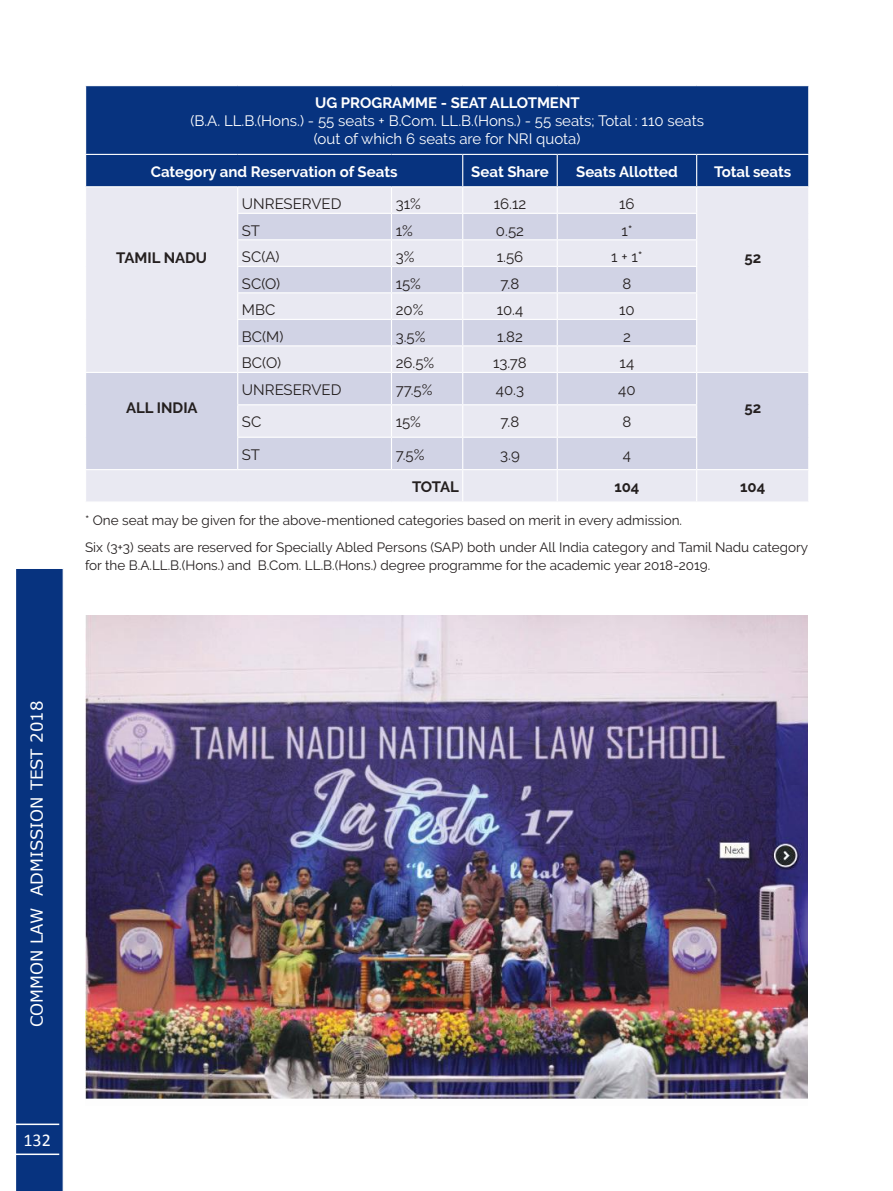
<style>
.page{position:relative;width:893px;height:1191px;background:#fff}
.page>*{position:absolute;margin:0;border:0;box-sizing:border-box;transform-origin:0 0}
.t1{font:18px "Calibri";color:#fff}
.t2{font:16.5px "MS Reference Sans Serif";color:#fff}
.t3{font:15px "Raleway";color:#241f1f}
.t4{font:15px/18px "Raleway";color:#fff;text-align:center}
.t5{font:700 15px "Raleway";color:#fff}
.t6{font:700 15px "Raleway";color:#241f1f}
.t7{font:13.5px/26.5px "Raleway";color:#241f1f}
</style>
<div class="page">
<div style="left:16px;top:569px;width:48px;height:622px;background:#07337f"></div>
<hr style="left:15px;top:1123px;width:44px;height:2px;background:#fff">
<hr style="left:15px;top:1153px;width:44px;height:2px;background:#fff">
<div style="left:86px;top:86px;width:722px;height:100px;background:#07337f"></div>
<div style="left:86px;top:187px;width:722px;height:314px;background:#e9e9f2"></div>
<svg style="left:86px;top:213px;width:722px;height:256px;background:#dddeeb"></svg>
<hr style="left:85px;top:154px;width:153px;height:1px;background:#fff">
<hr style="left:238px;top:154px;width:153px;height:1px;background:#fff">
<hr style="left:391px;top:154px;width:72px;height:1px;background:#fff">
<hr style="left:463px;top:154px;width:94px;height:1px;background:#fff">
<hr style="left:462px;top:155px;width:1px;height:31px;background:#fff">
<hr style="left:557px;top:154px;width:140px;height:1px;background:#fff">
<hr style="left:557px;top:155px;width:1px;height:31px;background:#fff">
<hr style="left:697px;top:154px;width:112px;height:1px;background:#fff">
<hr style="left:696px;top:155px;width:1px;height:31px;background:#fff">
<hr style="left:237px;top:213px;width:154px;height:1px;background:#fff">
<hr style="left:391px;top:213px;width:72px;height:1px;background:#fff">
<hr style="left:463px;top:213px;width:94px;height:1px;background:#fff">
<hr style="left:557px;top:213px;width:140px;height:1px;background:#fff">
<hr style="left:237px;top:239px;width:154px;height:1px;background:#fff">
<hr style="left:391px;top:239px;width:72px;height:1px;background:#fff">
<hr style="left:463px;top:239px;width:94px;height:1px;background:#fff">
<hr style="left:557px;top:239px;width:140px;height:1px;background:#fff">
<hr style="left:237px;top:266px;width:154px;height:1px;background:#fff">
<hr style="left:391px;top:266px;width:72px;height:1px;background:#fff">
<hr style="left:463px;top:266px;width:94px;height:1px;background:#fff">
<hr style="left:557px;top:266px;width:140px;height:1px;background:#fff">
<hr style="left:237px;top:292px;width:154px;height:1px;background:#fff">
<hr style="left:391px;top:292px;width:72px;height:1px;background:#fff">
<hr style="left:463px;top:292px;width:94px;height:1px;background:#fff">
<hr style="left:557px;top:292px;width:140px;height:1px;background:#fff">
<hr style="left:237px;top:319px;width:154px;height:1px;background:#fff">
<hr style="left:391px;top:319px;width:72px;height:1px;background:#fff">
<hr style="left:463px;top:319px;width:94px;height:1px;background:#fff">
<hr style="left:557px;top:319px;width:140px;height:1px;background:#fff">
<hr style="left:237px;top:345px;width:154px;height:1px;background:#fff">
<svg style="left:237px;top:187px;width:1px;height:185px"></svg>
<hr style="left:391px;top:345px;width:72px;height:1px;background:#fff">
<svg style="left:391px;top:187px;width:1px;height:185px"></svg>
<hr style="left:463px;top:345px;width:94px;height:1px;background:#fff">
<svg style="left:462px;top:187px;width:1px;height:185px"></svg>
<hr style="left:557px;top:345px;width:140px;height:1px;background:#fff">
<svg style="left:557px;top:187px;width:1px;height:185px"></svg>
<svg style="left:696px;top:187px;width:1px;height:185px"></svg>
<hr style="left:85px;top:372px;width:153px;height:1px;background:#fff">
<hr style="left:238px;top:372px;width:153px;height:1px;background:#fff">
<hr style="left:237px;top:373px;width:1px;height:31px;background:#fff">
<hr style="left:391px;top:372px;width:72px;height:1px;background:#fff">
<hr style="left:391px;top:373px;width:1px;height:31px;background:#fff">
<hr style="left:463px;top:372px;width:94px;height:1px;background:#fff">
<hr style="left:462px;top:373px;width:1px;height:31px;background:#fff">
<hr style="left:557px;top:372px;width:140px;height:1px;background:#fff">
<hr style="left:557px;top:373px;width:1px;height:31px;background:#fff">
<hr style="left:697px;top:372px;width:112px;height:1px;background:#fff">
<hr style="left:696px;top:373px;width:1px;height:31px;background:#fff">
<hr style="left:237px;top:404px;width:154px;height:1px;background:#fff">
<hr style="left:237px;top:405px;width:1px;height:32px;background:#fff">
<hr style="left:391px;top:404px;width:72px;height:1px;background:#fff">
<hr style="left:391px;top:405px;width:1px;height:32px;background:#fff">
<hr style="left:463px;top:404px;width:94px;height:1px;background:#fff">
<hr style="left:462px;top:405px;width:1px;height:32px;background:#fff">
<hr style="left:557px;top:404px;width:140px;height:1px;background:#fff">
<hr style="left:557px;top:405px;width:1px;height:32px;background:#fff">
<hr style="left:696px;top:405px;width:1px;height:32px;background:#fff">
<hr style="left:237px;top:437px;width:154px;height:1px;background:#fff">
<hr style="left:237px;top:438px;width:1px;height:31px;background:#fff">
<hr style="left:391px;top:437px;width:72px;height:1px;background:#fff">
<hr style="left:391px;top:438px;width:1px;height:31px;background:#fff">
<hr style="left:463px;top:437px;width:94px;height:1px;background:#fff">
<hr style="left:462px;top:438px;width:1px;height:31px;background:#fff">
<hr style="left:557px;top:437px;width:140px;height:1px;background:#fff">
<hr style="left:557px;top:438px;width:1px;height:31px;background:#fff">
<hr style="left:696px;top:438px;width:1px;height:31px;background:#fff">
<hr style="left:85px;top:469px;width:153px;height:1px;background:#fff">
<hr style="left:238px;top:469px;width:153px;height:1px;background:#fff">
<hr style="left:391px;top:469px;width:72px;height:1px;background:#fff">
<hr style="left:463px;top:469px;width:94px;height:1px;background:#fff">
<hr style="left:462px;top:470px;width:1px;height:31px;background:#fff">
<hr style="left:557px;top:469px;width:140px;height:1px;background:#fff">
<hr style="left:557px;top:470px;width:1px;height:31px;background:#fff">
<hr style="left:697px;top:469px;width:112px;height:1px;background:#fff">
<hr style="left:696px;top:470px;width:1px;height:31px;background:#fff">
<img style="left:85px;top:616px;width:723px;height:483px">
<p class="t5" style="left:315px;top:94px;width:266px">UG PROGRAMME - SEAT ALLOTMENT</p>
<p class="t4" style="left:190px;top:112px;width:515px">(B.A. LL.B.(Hons.) - 55 seats + B.Com. LL.B.(Hons.) - 55 seats; Total : 110 seats (out of which 6 seats are for NRI quota)</p>
<p class="t5" style="left:151px;top:163px;width:248px">Category and Reservation of Seats</p>
<p class="t5" style="left:471px;top:163px;width:79px">Seat Share</p>
<p class="t5" style="left:576px;top:163px;width:103px">Seats Allotted</p>
<p class="t5" style="left:714px;top:163px;width:79px">Total seats</p>
<p class="t6" style="left:116px;top:249px;width:93px">TAMIL NADU</p>
<p class="t3" style="left:242px;top:195px;width:101px">UNRESERVED</p>
<p class="t3" style="left:396px;top:195px;width:27px">31%</p>
<p class="t3" style="left:494px;top:195px;width:34px">16.12</p>
<p class="t3" style="left:619px;top:195px;width:17px">16</p>
<p class="t3" style="left:242px;top:222px;width:20px">ST</p>
<p class="t3" style="left:396px;top:222px;width:19px">1%</p>
<p class="t3" style="left:496px;top:222px;width:30px">0.52</p>
<p class="t3" style="left:621px;top:222px;width:13px">1*</p>
<p class="t3" style="left:242px;top:248px;width:39px">SC(A)</p>
<p class="t3" style="left:396px;top:248px;width:20px">3%</p>
<p class="t3" style="left:497px;top:248px;width:28px">1.56</p>
<p class="t3" style="left:611px;top:248px;width:33px">1 + 1*</p>
<p class="t3" style="left:242px;top:275px;width:40px">SC(O)</p>
<p class="t3" style="left:396px;top:275px;width:27px">15%</p>
<p class="t3" style="left:501px;top:275px;width:20px">7.8</p>
<p class="t3" style="left:622px;top:275px;width:10px">8</p>
<p class="t3" style="left:242px;top:301px;width:35px">MBC</p>
<p class="t3" style="left:396px;top:301px;width:29px">20%</p>
<p class="t3" style="left:497px;top:301px;width:28px">10.4</p>
<p class="t3" style="left:619px;top:301px;width:17px">10</p>
<p class="t3" style="left:242px;top:328px;width:43px">BC(M)</p>
<p class="t3" style="left:396px;top:328px;width:31px">3.5%</p>
<p class="t3" style="left:497px;top:328px;width:27px">1.82</p>
<p class="t3" style="left:623px;top:328px;width:9px">2</p>
<p class="t3" style="left:242px;top:354px;width:41px">BC(O)</p>
<p class="t3" style="left:396px;top:354px;width:40px">26.5%</p>
<p class="t3" style="left:493px;top:354px;width:35px">13.78</p>
<p class="t3" style="left:620px;top:354px;width:16px">14</p>
<p class="t3" style="left:242px;top:381px;width:101px">UNRESERVED</p>
<p class="t3" style="left:396px;top:381px;width:38px">77.5%</p>
<p class="t3" style="left:496px;top:381px;width:30px">40.3</p>
<p class="t3" style="left:618px;top:381px;width:19px">40</p>
<p class="t6" style="left:744px;top:249px;width:18px">52</p>
<p class="t6" style="left:126px;top:399px;width:73px">ALL INDIA</p>
<p class="t6" style="left:744px;top:399px;width:18px">52</p>
<p class="t3" style="left:242px;top:413px;width:21px">SC</p>
<p class="t3" style="left:396px;top:413px;width:27px">15%</p>
<p class="t3" style="left:501px;top:413px;width:20px">7.8</p>
<p class="t3" style="left:622px;top:413px;width:10px">8</p>
<p class="t3" style="left:242px;top:445px;width:20px">ST</p>
<p class="t3" style="left:396px;top:445px;width:30px">7.5%</p>
<p class="t3" style="left:500px;top:445px;width:21px">3.9</p>
<p class="t3" style="left:623px;top:445px;width:10px">4</p>
<p class="t6" style="left:412px;top:478px;width:48px">TOTAL</p>
<p class="t6" style="left:614px;top:478px;width:27px">104</p>
<p class="t6" style="left:740px;top:478px;width:27px">104</p>
<p class="t7" style="left:85px;top:507px;width:725px">* One seat may be given for the above-mentioned categories based on merit in every admission.<br>Six (3+3) seats are reserved for Specially Abled Persons (SAP) both under All India category and Tamil Nadu category</p>
<p class="t7" style="left:85px;top:552px;width:627px">for the B.A.LL.B.(Hons.) and B.Com. LL.B.(Hons.) degree programme for the academic year 2018-2019.</p>
<p class="t2" style="left:26px;top:1027px;width:328px;rotate:-90deg">COMMON LAW ADMISSION TEST 2018</p>
<h1 class="t1" style="left:23px;top:1128px;width:29px">132</h1>
</div>
